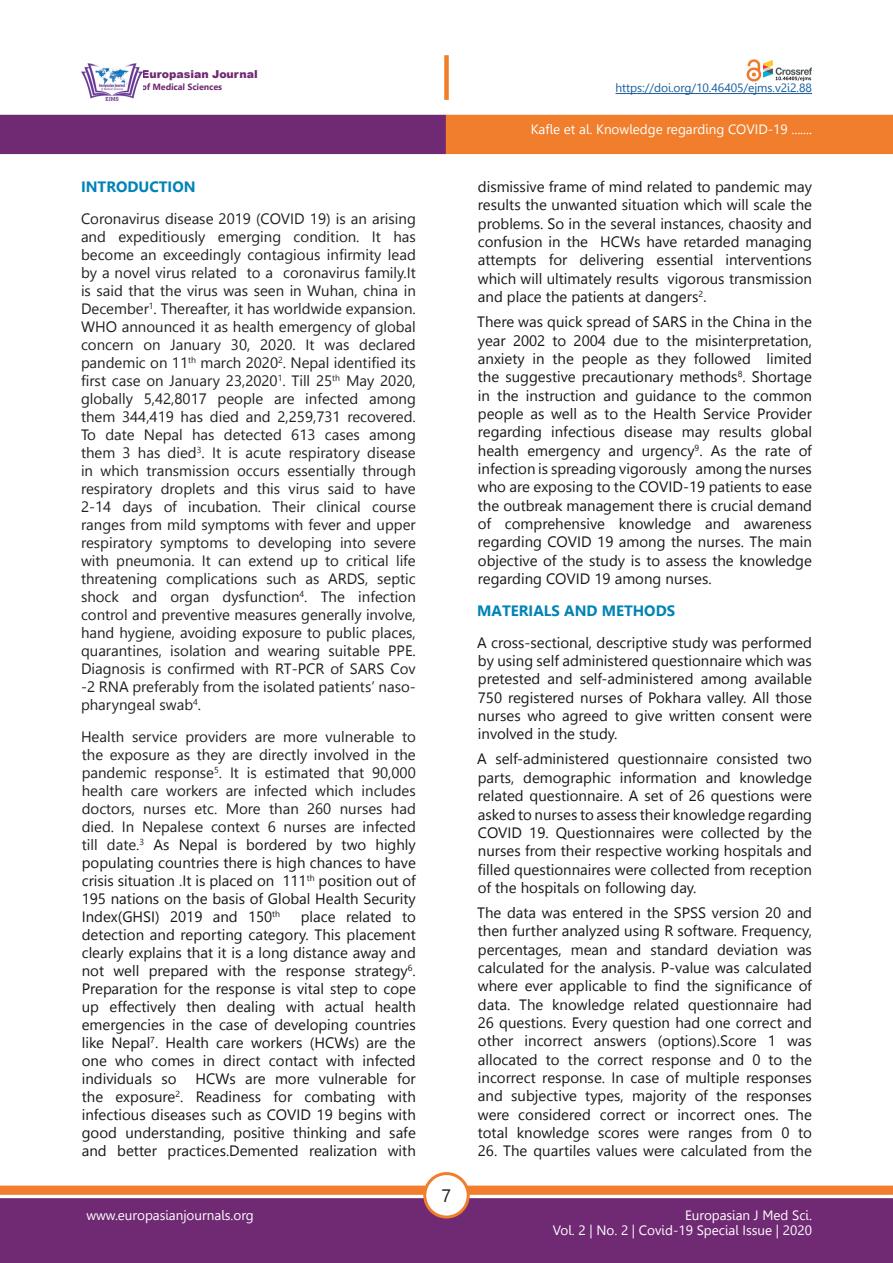
<style>
.page{position:relative;width:893px;height:1263px;background:#fff}
.page>*{position:absolute;margin:0;border:0;box-sizing:border-box;transform-origin:0 0}
.t1{font:18px "Leelawadee";color:#231f20}
.t2{font:15px/18.3px "Leelawadee UI";color:#181717;text-align:justify}
.Body_text{font:15px/18px "Leelawadee UI";color:#231f20;text-align:justify}
.Body_Headings{font:700 15px "Leelawadee UI";color:#0083b6}
.t3{font:13.5px/15px "Leelawadee";color:#fff;text-align:right}
.t4{font:12px "Leelawadee";letter-spacing:-.005em;color:#175d9e}
.t5{font:900 10.95px "Arial";color:#702a73}
.t6{font:700 9px "Leelawadee UI";color:#702a73}
.s1{color:#181717}
.s2{font-family:"Times New Roman"}
</style>
<div class="page">
<div style="left:0;top:1198px;width:893px;height:65px;background:#702a73;border:2px solid #702a73"></div>
<div style="left:0;top:1185px;width:893px;height:10px;background:#f07e2c;border:1px solid #f07e2c"></div>
<div style="left:425px;top:1173px;width:43px;height:44px;background:#fff;border-radius:50%"></div>
<div style="left:423px;top:1172px;width:47px;height:46px;border:3px solid #f07e2c;border-radius:50%"></div>
<div style="left:0;top:115px;width:446px;height:39px;background:#702a73"></div>
<div style="left:446px;top:115px;width:447px;height:39px;background:#f07e2c"></div>
<div style="left:444px;top:55px;width:5px;height:45px;background:#f07e2c"></div>
<hr style="left:615px;top:93px;width:197px;height:1px;background:#175d9e">
<img style="left:746px;top:60px;width:66px;height:21px">
<img style="left:81px;top:63px;width:61px;height:37px">
<p class="t5" style="left:141px;top:66px;width:118px">Europasian Journal</p>
<p class="t6" style="left:141px;top:80px;width:82px">of Medical Sciences</p>
<p class="t4" style="left:615px;top:81px;width:198px">https://doi.org/10.46405/ejms.v2i2.88</p>
<p class="Body_Headings" style="left:81px;top:176px;width:116px">INTRODUCTION</p>
<p class="Body_text" style="left:81px;top:208px;width:336px">Coronavirus disease 2019 (COVID 19) is an arising and expeditiously emerging condition. It has become an exceedingly contagious infirmity lead by a novel virus related to a coronavirus family.It is said that the virus was seen in Wuhan, china in December<sup>1</sup>. Thereafter, it has worldwide expansion.<br>WHO announced it as health emergency of global concern on January 30, 2020. It was declared pandemic on 11<sup>th</sup> march 2020<sup>2</sup>. Nepal identified its first case on January 23,2020<sup>1</sup>. Till 25<sup>th</sup> May 2020, globally 5,42,8017 people are infected among them 344,419 has died and 2,259,731 recovered.<br>To date Nepal has detected 613 cases among them 3 has died<sup>3</sup>. It is acute respiratory disease in which transmission occurs essentially through respiratory droplets and this virus said to have 2-14 days of incubation. Their clinical course ranges from mild symptoms with fever and upper respiratory symptoms to developing into severe with pneumonia. It can extend up to critical life threatening complications such as ARDS, septic shock and organ dysfunction<sup>4</sup>. The infection control and preventive measures generally involve, hand hygiene, avoiding exposure to public places, quarantines, isolation and wearing suitable PPE.<br>Diagnosis is confirmed with RT-PCR of SARS Cov -2 RNA preferably from the isolated patients’ naso&shy;pharyngeal swab<sup>4</sup>.</p>
<p class="Body_text" style="left:81px;top:727px;width:336px">Health service providers are more vulnerable to the exposure as they are directly involved in the pandemic response<sup>5</sup>. It is estimated that 90,000 health care workers are infected which includes doctors, nurses etc. More than 260 nurses had died. In Nepalese context 6 nurses are infected till date.<sup>3</sup> <span class="s1">As Nepal is bordered by two highly populating countries there is high chances to have crisis situation .It is placed on 111</span><sup>th</sup> <span class="s1">position out of 195 nations on the basis of Global Health Security Index(GHSI) 2019 and 150</span><sup>th</sup></p>
<p class="t2" style="left:82px;top:907px;width:336px;text-indent:219px">place related to detection and reporting category. This placement clearly explains that it is a long distance away and not well prepared with the response strategy<sup>6</sup>.<br>Preparation for the response is vital step to cope up effectively then dealing with actual health emergencies in the case of developing countries like Nepal<sup>7</sup>. Health care workers (HCWs) are the one who comes in direct contact with infected individuals so</p>
<p class="t2" style="left:82px;top:1069px;width:336px;text-indent:114px">HCWs are more vulnerable for the exposure<sup>2</sup>. Readiness for combating with infectious diseases such as COVID 19 begins with good understanding, positive thinking and safe and better practices.Demented realization with</p>
<p class="t1" style="left:442px;top:1185px;width:11px">7</p>
<p class="t3" style="left:531px;top:122px;width:283px">Kafle et al. Knowledge regarding COVID-19 .......</p>
<p class="t2" style="left:478px;top:177px;width:336px">dismissive frame of mind related to pandemic may results the unwanted situation which will scale the problems. So in the several instances, chaosity and confusion in the HCWs have retarded managing attempts for delivering essential interventions which will ultimately results vigorous transmission and place the patients at dangers<sup>2</sup><span class="s2">.</span></p>
<p class="t2" style="left:477px;top:312px;width:336px">There was quick spread of SARS in the China in the year 2002 to 2004 due to the misinterpretation, anxiety in the people as they followed limited the suggestive precautionary methods<sup>8</sup>. Shortage in the instruction and guidance to the common people as well as to the Health Service Provider regarding infectious disease may results global health emergency and urgency<sup>9</sup>. As the rate of infection is spreading vigorously among the nurses who are exposing to the COVID-19 patients to ease the outbreak management there is crucial demand of comprehensive knowledge and awareness regarding COVID 19 among the nurses. The main objective of the study is to assess the knowledge regarding COVID 19 among nurses.</p>
<p class="Body_Headings" style="left:477px;top:600px;width:199px">MATERIALS AND METHODS</p>
<p class="t2" style="left:477px;top:632px;width:336px">A cross-sectional, descriptive study was performed by using self administered questionnaire which was pretested and self-administered among available 750 registered nurses of Pokhara valley. All those nurses who agreed to give written consent were involved in the study.</p>
<p class="t2" style="left:477px;top:749px;width:336px">A self-administered questionnaire consisted two parts, demographic information and knowledge related questionnaire. A set of 26 questions were asked to nurses to assess their knowledge regarding COVID 19. Questionnaires were collected by the nurses from their respective working hospitals and filled questionnaires were collected from reception of the hospitals on following day.</p>
<p class="t2" style="left:477px;top:903px;width:336px">The data was entered in the SPSS version 20 and then further analyzed using R software. Frequency, percentages, mean and standard deviation was calculated for the analysis. P-value was calculated where ever applicable to find the significance of data. The knowledge related questionnaire had 26 questions. Every question had one correct and other incorrect answers (options).Score 1 was allocated to the correct response and 0 to the incorrect response. In case of multiple responses and subjective types, majority of the responses were considered correct or incorrect ones. The total knowledge scores were ranges from 0 to</p>
<p class="t2" style="left:478px;top:1141px;width:336px">26. The quartiles values were calculated from the</p>
<p class="t3" style="left:86px;top:1208px;width:169px">www.europasianjournals.org</p>
<p class="t3" style="left:553px;top:1208px;width:260px">Europasian J Med Sci.<br>Vol. 2 | No. 2 | Covid-19 Special Issue | 2020</p>
</div>
